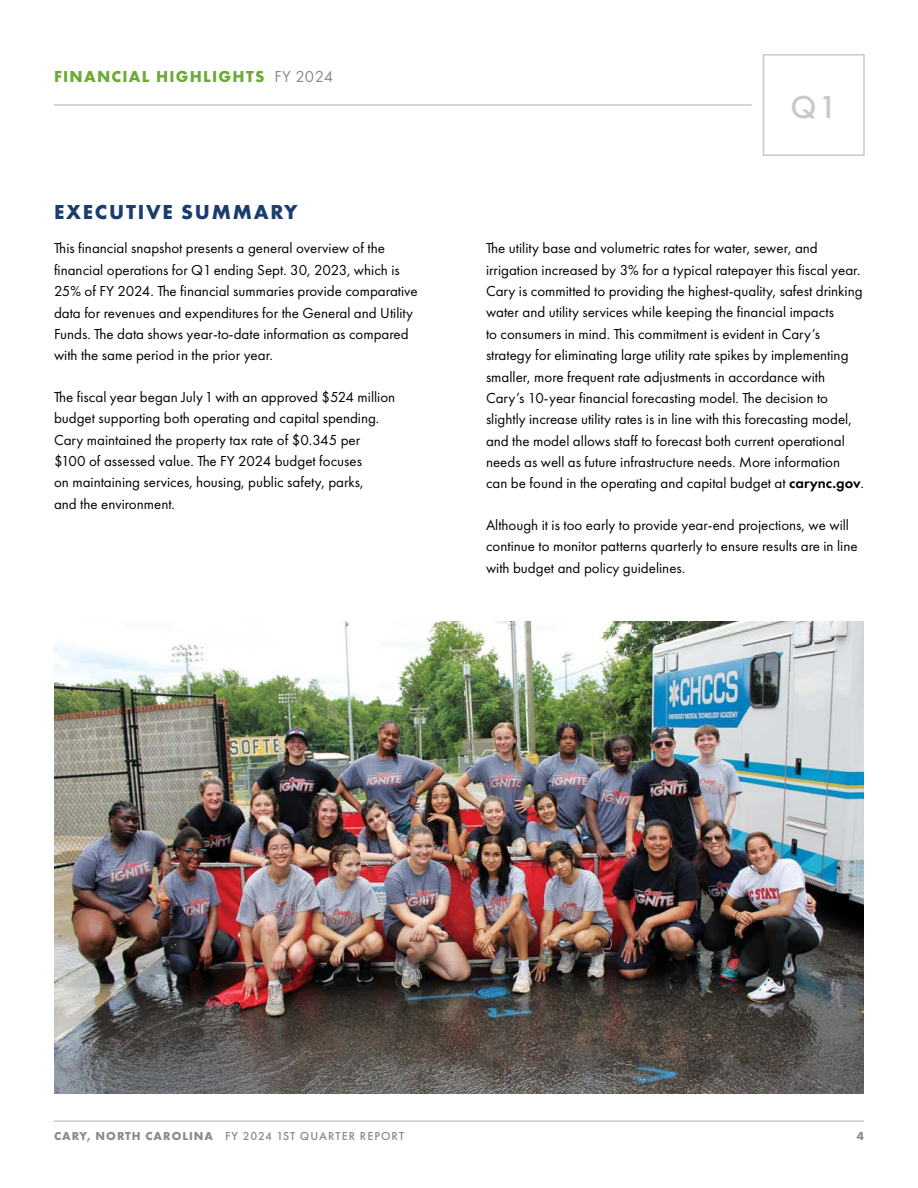
<style>
.page{position:relative;width:918px;height:1188px;background:#fff}
.page>*{position:absolute;margin:0;border:0;box-sizing:border-box;transform-origin:0 0}
.t1{font:500 33px "Futura PT";color:#c9c9c7}
.t2{font:700 21px "Futura PT";letter-spacing:.085em;color:#1c3c6e}
.t3{font:700 16.5px "Futura PT";letter-spacing:.075em;color:#6caa37}
.t4{font:15px/21.3px "Futura PT";color:#000}
.t5{font:500 12px "Futura PT";letter-spacing:.085em;color:#888a8d}
.t6{font:700 12px "Futura PT";color:#888a8d}
.s1{font-weight:400;color:#888a8d}
.s2{font-weight:600}
.s3{font-weight:700}
</style>
<div class="page">
<div style="left:763px;top:54px;width:102px;height:102px;border:2px solid #c9c9c7"></div>
<hr style="left:54px;top:1120px;width:810px;height:2px;background:#c9c9c7">
<hr style="left:54px;top:104px;width:698px;height:2px;background:#c9c9c7">
<img style="left:54px;top:621px;width:810px;height:473px">
<p class="t3" style="left:54px;top:65px;width:281px">FINANCIAL HIGHLIGHTS <span class="s1">FY 2024</span></p>
<h2 class="t2" style="left:54px;top:198px;width:245px">EXECUTIVE SUMMARY</h2>
<p class="t4" style="left:54px;top:238px;width:365px">This financial snapshot presents a general overview of the financial operations for Q1 ending Sept. 30, 2023, which is 25% of FY 2024. The financial summaries provide comparative data for revenues and expenditures for the General and Utility Funds. The data shows year-to-date information as compared with the same period in the prior year.</p>
<p class="t4" style="left:54px;top:386px;width:343px">The fiscal year began July 1 with an approved $524 million budget supporting both operating and capital spending.<br>Cary maintained the property tax rate of $0.345 per $100 of assessed value. The FY 2024 budget focuses<br>on maintaining services, housing, public safety, parks,<br>and the environment.</p>
<h1 class="t1" style="left:791px;top:87px;width:48px">Q1</h1>
<p class="t4" style="left:486px;top:238px;width:379px">The utility base and volumetric rates for water, sewer, and irrigation increased by 3% for a typical ratepayer this fiscal year.<br>Cary is committed to providing the highest-quality, safest drinking water and utility services while keeping the financial impacts<br>to consumers in mind. This commitment is evident in Cary’s strategy for eliminating large utility rate spikes by implementing smaller, more frequent rate adjustments in accordance with Cary’s 10-year financial forecasting model. The decision to slightly increase utility rates is in line with this forecasting model, and the model allows staff to forecast both current operational needs as well as future infrastructure needs. More information can be found in the operating and capital budget at <span class="s2">carync.gov</span>.</p>
<p class="t4" style="left:486px;top:514px;width:373px">Although it is too early to provide year-end projections, we will continue to monitor patterns quarterly to ensure results are in line with budget and policy guidelines.</p>
<p class="t5" style="left:54px;top:1129px;width:352px"><span class="s3">CARY, NORTH CAROLINA</span> FY 2024 1ST QUARTER REPORT</p>
<p class="t6" style="left:857px;top:1128px;width:9px">4</p>
</div>
